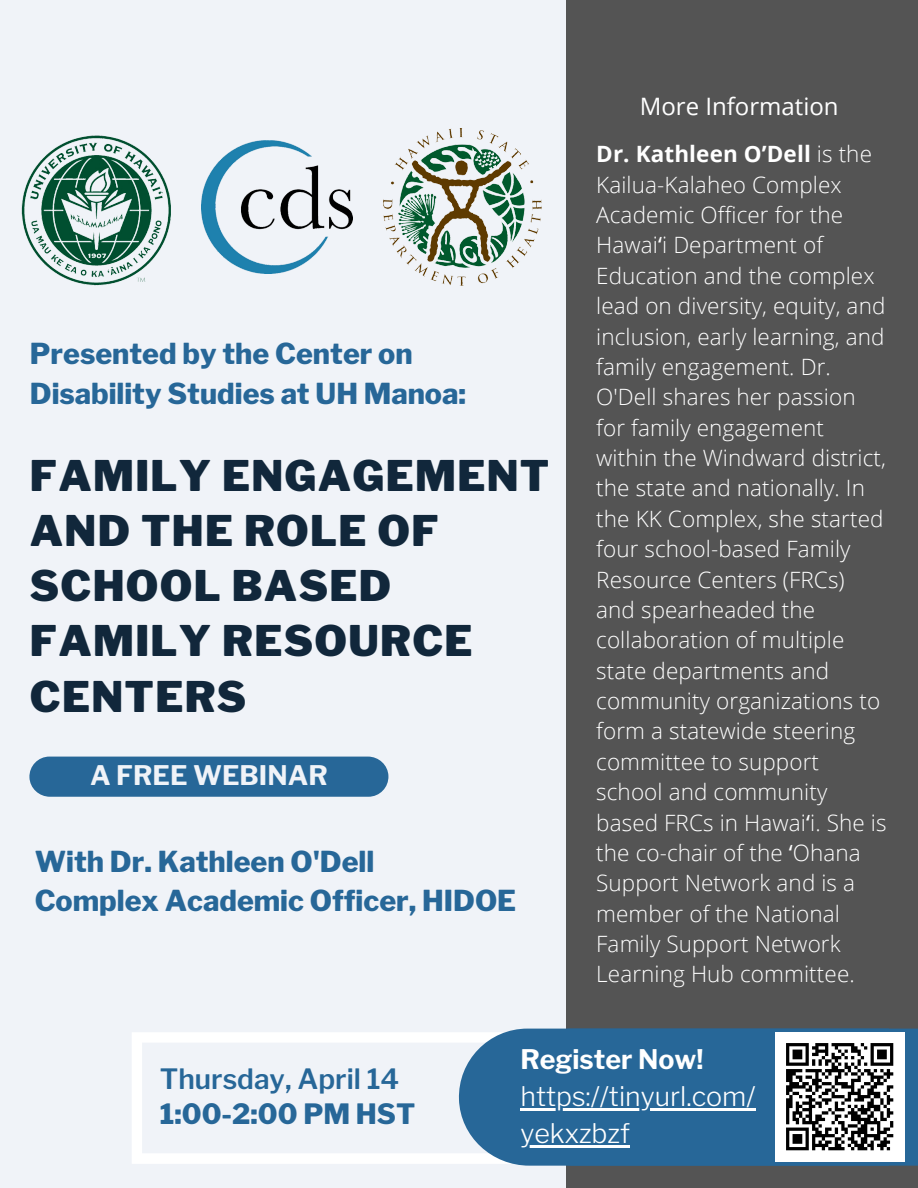
<style>
.page{position:relative;width:918px;height:1188px;background:#f0f3f8}
.page>*{position:absolute;margin:0;border:0;box-sizing:border-box;transform-origin:0 0}
.t1{font:900 41.85px/55.2px "Libre Franklin";letter-spacing:.03em;color:#11273b}
.t2{font:800 28.65px/39.3px "Libre Franklin";color:#276798}
.t3{font:600 27.75px "Libre Franklin";color:#276798}
.t4{font:800 27.75px "Libre Franklin";color:#276798}
.t5{font:300 26.85px/37.2px "Libre Franklin";color:#fff}
.t6{font:700 26.85px "Libre Franklin";color:#f0f3f8}
.t7{font:700 26.85px "Libre Franklin";color:#fff}
.t8{font:24px "Open Sans";color:#fff}
.t9{font:300 22.5px/30.3px "Open Sans";letter-spacing:.005em;color:#fff}
.s1{font-weight:700}
.s2{font-family:"Noto Sans";font-weight:400}
</style>
<div class="page">
<div style="left:29px;top:757px;width:360px;height:40px;background:#276798"></div>
<div style="left:566px;top:0;width:352px;height:1188px;background:#545454"></div>
<svg style="left:132px;top:1032px;width:326px;height:132px"></svg>
<div style="left:889px;top:1029px;width:29px;height:137px;background:#276798"></div>
<img style="left:21px;top:135px;width:150px;height:151px">
<img style="left:202px;top:141px;width:151px;height:133px">
<img style="left:384px;top:128px;width:157px;height:158px">
<div style="left:458px;top:1029px;width:431px;height:137px;background:#276798"></div>
<img style="left:775px;top:1032px;width:130px;height:130px">
<hr style="left:520px;top:1108px;width:236px;height:2px;background:#fff">
<hr style="left:520px;top:1145px;width:110px;height:2px;background:#fff">
<p class="t2" style="left:30px;top:334px;width:438px">Presented by the Center on<br>Disability Studies at UH Manoa:</p>
<p class="t1" style="left:30px;top:448px;width:521px">FAMILY ENGAGEMENT<br>AND THE ROLE OF<br>SCHOOL BASED<br>FAMILY RESOURCE<br>CENTERS</p>
<p class="t6" style="left:90px;top:759px;width:239px">A FREE WEBINAR</p>
<p class="t2" style="left:35px;top:842px;width:341px">With Dr. Kathleen O'Dell</p>
<p class="t2" style="left:35px;top:881px;width:483px">Complex Academic Officer, HIDOE</p>
<p class="t8" style="left:640px;top:90px;width:200px">More Information</p>
<p class="t9" style="left:596px;top:138px;width:292px"><span class="s1">Dr. Kathleen O’Dell</span> is the<br>Kailua-Kalaheo Complex<br>Academic Officer for the<br>Hawai<span class="s2">ʻ</span>i Department of<br>Education and the complex lead on diversity, equity, and inclusion, early learning, and family engagement. Dr.<br>O'Dell shares her passion for family engagement within the Windward district, the state and nationally. In the KK Complex, she started four school-based Family<br>Resource Centers (FRCs) and spearheaded the collaboration of multiple state departments and community organizations to form a statewide steering committee to support school and community based FRCs in Hawai<span class="s2">ʻ</span>i. She is the co-chair of the <span class="s2">ʻ</span>Ohana<br>Support Network and is a member of the National<br>Family Support Network<br>Learning Hub committee.</p>
<p class="t3" style="left:160px;top:1063px;width:241px">Thursday, April 14</p>
<p class="t4" style="left:160px;top:1097px;width:257px">1:00-2:00 PM HST</p>
<p class="t7" style="left:520px;top:1043px;width:184px">Register Now!</p>
<p class="t5" style="left:520px;top:1077px;width:236px">https://tinyurl.com/ yekxzbzf</p>
</div>
